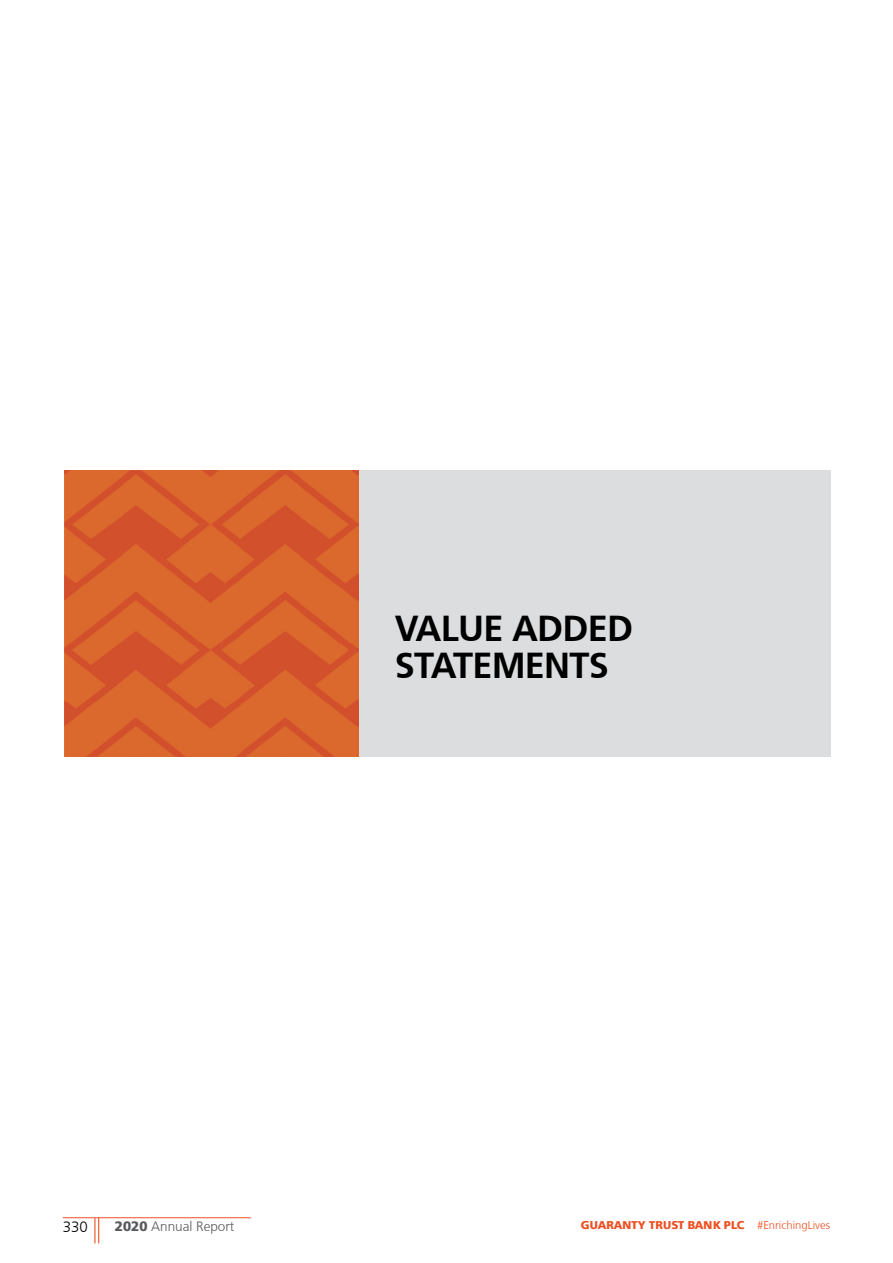
<style>
.page{position:relative;width:893px;height:1263px;background:#fff}
.page>*{position:absolute;margin:0;border:0;box-sizing:border-box;transform-origin:0 0}
.t1{font:700 36px/37.5px "Frutiger CE";letter-spacing:-.02em;color:#000}
.t2{font:300 15px "Frutiger CE";color:#000}
.t3{font:300 13.5px "Frutiger CE";color:#58595b}
.t4{font:900 11.25px "Frutiger BQ";color:#ee5022}
.s1{font-family:"Frutiger CE";font-weight:300}
.s2{font-family:"Frutiger BQ";font-weight:900}
</style>
<div class="page">
<svg style="left:94px;top:1218px;width:5px;height:25px"></svg>
<hr style="left:63px;top:1217px;width:188px;height:1px;background:#ee5022">
<div style="left:358px;top:470px;width:472px;height:287px;background:#dcddde"></div>
<img style="left:65px;top:470px;width:293px;height:287px">
<h1 class="t1" style="left:395px;top:609px;width:240px">VALUE ADDED<br>STATEMENTS</h1>
<h2 class="t2" style="left:63px;top:1218px;width:27px">330</h2>
<p class="t4" style="left:581px;top:1218px;width:251px">GUARANTY TRUST BANK PLC <span class="s1">#EnrichingLives</span></p>
<p class="t3" style="left:115px;top:1218px;width:121px"><span class="s2">2020</span> Annual Report</p>
</div>
